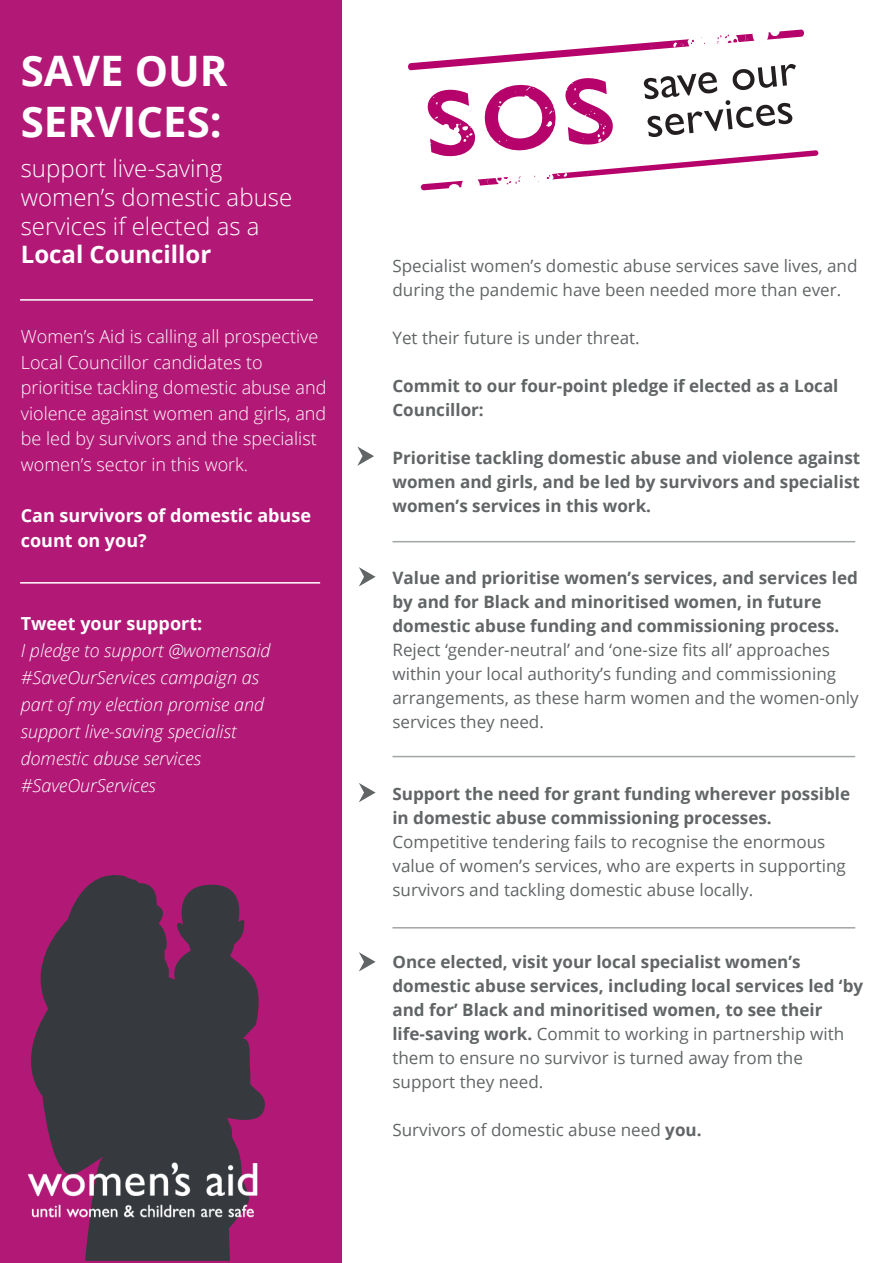
<style>
.page{position:relative;width:893px;height:1263px;background:#fff}
.page>*{position:absolute;margin:0;border:0;box-sizing:border-box;transform-origin:0 0}
.t1{font:700 42px/51px "Open Sans";color:#fff}
.t2{font:300 24px/28.8px "Open Sans";color:#fff}
.t3{font:700 24px "Open Sans";color:#fff}
.t4{font:300 18px/25.5px "Open Sans";color:#fff}
.t5{font:italic 300 18px/27px "Open Sans";color:#fff}
.t6{font:700 18px/25.5px "Open Sans";color:#fff}
.t7{font:700 17.1px/24px "Open Sans";color:#616566}
.t8{font:17.1px/24px "Open Sans";color:#616566}
.s1{font-weight:400}
.s2{font-weight:700}
</style>
<div class="page">
<div style="left:0;top:0;width:342px;height:1263px;background:#b21976"></div>
<svg style="left:31px;top:875px;width:234px;height:386px;fill:#363a3e"></svg>
<hr style="left:20px;top:299px;width:293px;height:2px;background:#fff">
<hr style="left:20px;top:582px;width:300px;height:2px;background:#fff">
<img style="left:27px;top:1153px;width:238px;height:76px">
<svg style="left:357px;top:446px;width:17px;height:20px"></svg>
<hr style="left:392px;top:541px;width:463px;height:1px;background:#a2a5a5">
<hr style="left:392px;top:756px;width:463px;height:1px;background:#a2a5a5">
<hr style="left:392px;top:927px;width:463px;height:1px;background:#a2a5a5">
<svg style="left:359px;top:567px;width:17px;height:19px"></svg>
<svg style="left:359px;top:783px;width:17px;height:19px"></svg>
<svg style="left:359px;top:952px;width:17px;height:19px"></svg>
<svg style="left:408px;top:29px;width:410px;height:161px"></svg>
<h1 class="t1" style="left:21px;top:44px;width:208px">SAVE OUR<br>SERVICES:</h1>
<h2 class="t2" style="left:21px;top:153px;width:273px">support live-saving women’s domestic abuse services if elected as a</h2>
<h2 class="t3" style="left:21px;top:238px;width:192px">Local Councillor</h2>
<p class="t4" style="left:21px;top:323px;width:307px">Women’s Aid is calling all prospective Local Councillor candidates to prioritise tackling domestic abuse and violence against women and girls, and be led by survivors and the specialist women’s sector in this work.</p>
<p class="t6" style="left:21px;top:502px;width:292px">Can survivors of domestic abuse count on you?</p>
<p class="t6" style="left:21px;top:611px;width:183px">Tweet your support:</p>
<p class="t5" style="left:21px;top:637px;width:251px">I pledge to support @womensaid #SaveOurServices campaign as part of my election promise and support live-saving specialist domestic abuse services #SaveOurServices</p>
<p class="t8" style="left:392px;top:254px;width:467px">Specialist women’s domestic abuse services save lives, and during the pandemic have been needed more than ever.</p>
<p class="t8" style="left:392px;top:326px;width:249px">Yet their future is under threat.</p>
<p class="t7" style="left:392px;top:374px;width:448px">Commit to our four-point pledge if elected as a Local<br>Councillor:</p>
<p class="t7" style="left:392px;top:446px;width:469px;text-align:justify">Prioritise tackling domestic abuse and violence against women and girls, and be led by survivors and specialist women’s services in this work.</p>
<p class="t7" style="left:392px;top:566px;width:467px">Value and prioritise women’s services, and services led by and for Black and minoritised women, in future domestic abuse funding and commissioning process.</p>
<p class="t8" style="left:392px;top:638px;width:468px">Reject ‘gender-neutral’ and ‘one-size fits all’ approaches within your local authority’s funding and commissioning arrangements, as these harm women and the women-only services they need.</p>
<p class="t7" style="left:392px;top:782px;width:459px">Support the need for grant funding wherever possible in domestic abuse commissioning processes.</p>
<p class="t8" style="left:392px;top:830px;width:455px">Competitive tendering fails to recognise the enormous value of women’s services, who are experts in supporting survivors and tackling domestic abuse locally.</p>
<p class="t7" style="left:392px;top:950px;width:472px">Once elected, visit your local specialist women’s domestic abuse services, including local services led ‘by and for’ Black and minoritised women, to see their life-saving work. <span class="s1">Commit to working in partnership with them to ensure no survivor is turned away from the support they need.</span></p>
<p class="t8" style="left:392px;top:1117px;width:311px">Survivors of domestic abuse need <span class="s2">you.</span></p>
</div>
